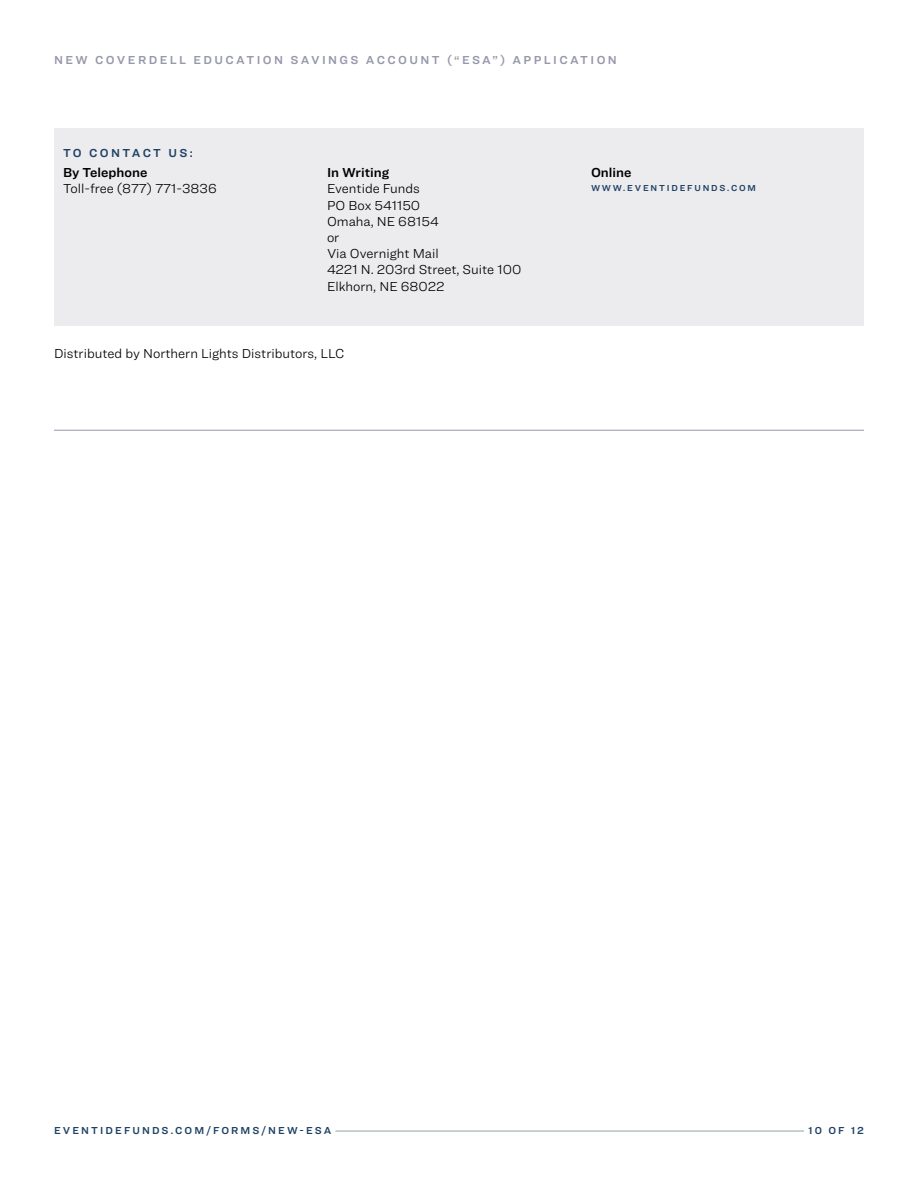
<style>
.page{position:relative;width:918px;height:1188px;background:#fff}
.page>*{position:absolute;margin:0;border:0;box-sizing:border-box;transform-origin:0 0}
.Form_Label{font:300 13.5px/16.2px "Ringside";color:#000}
.Form_Label-2{font:13.5px "Ringside Regular Semi";color:#000}
.t1{font:12px "Ringside Regular Semi";letter-spacing:.195em;color:#9698ab}
.Important_Box{font:12px "Ringside Regular Semi";letter-spacing:.19em;color:#1e4164}
.t2{font:10.5px "Ringside Regular Semi";letter-spacing:.2em;color:#1e4164}
.Form_Label-3{font:9px "Ringside Regular Semi";letter-spacing:.2em;color:#1e4164}
.s1{font-family:"Ringside Regular Semi";font-weight:400}
</style>
<div class="page">
<hr style="left:335px;top:1131px;width:469px;height:1px;background:#91a5a5">
<div style="left:54px;top:128px;width:810px;height:198px;background:#ecebee"></div>
<hr style="left:54px;top:430px;width:810px;height:1px;background:#9698ab">
<p class="t1" style="left:54px;top:51px;width:23px">NEW</p>
<p class="t1" style="left:95px;top:51px;width:22px">COVERDELL</p>
<p class="t1" style="left:194px;top:51px;width:21px">EDUCATION</p>
<p class="t1" style="left:290px;top:51px;width:21px">SAVIN</p>
<p class="t1" style="left:340px;top:51px;width:49px">GS ACCOUNT</p>
<p class="t1" style="left:447px;top:51px;width:87px">(“ESA”) APPLICATION</p>
<p class="Important_Box" style="left:63px;top:144px;width:131px">TO CONTACT US:</p>
<p class="Form_Label" style="left:63px;top:164px;width:155px"><span class="s1">BY TELEPHONE<br></span>Toll-free (877) 771-3836</p>
<p class="Form_Label" style="left:327px;top:164px;width:196px"><span class="s1">IN WRITING<br></span>Eventide Funds<br>PO Box 541150<br>Omaha, NE 68154<br>or<br>Via Overnight Mail<br>4221 N. 203rd Street, Suite 100<br>Elkhorn, NE 68022</p>
<p class="Form_Label-2" style="left:591px;top:163px;width:42px">ONLINE</p>
<p class="Form_Label-3" style="left:591px;top:181px;width:167px">WWW.EVENTIDEFUNDS.COM</p>
<p class="Form_Label" style="left:54px;top:345px;width:292px">Distributed by Northern Lights Distributors, LLC</p>
<p class="t2" style="left:54px;top:1123px;width:279px">EVENTIDEFUNDS.COM/FORMS/NEW-ESA</p>
<p class="t2" style="left:808px;top:1123px;width:57px">10 OF 12</p>
</div>
